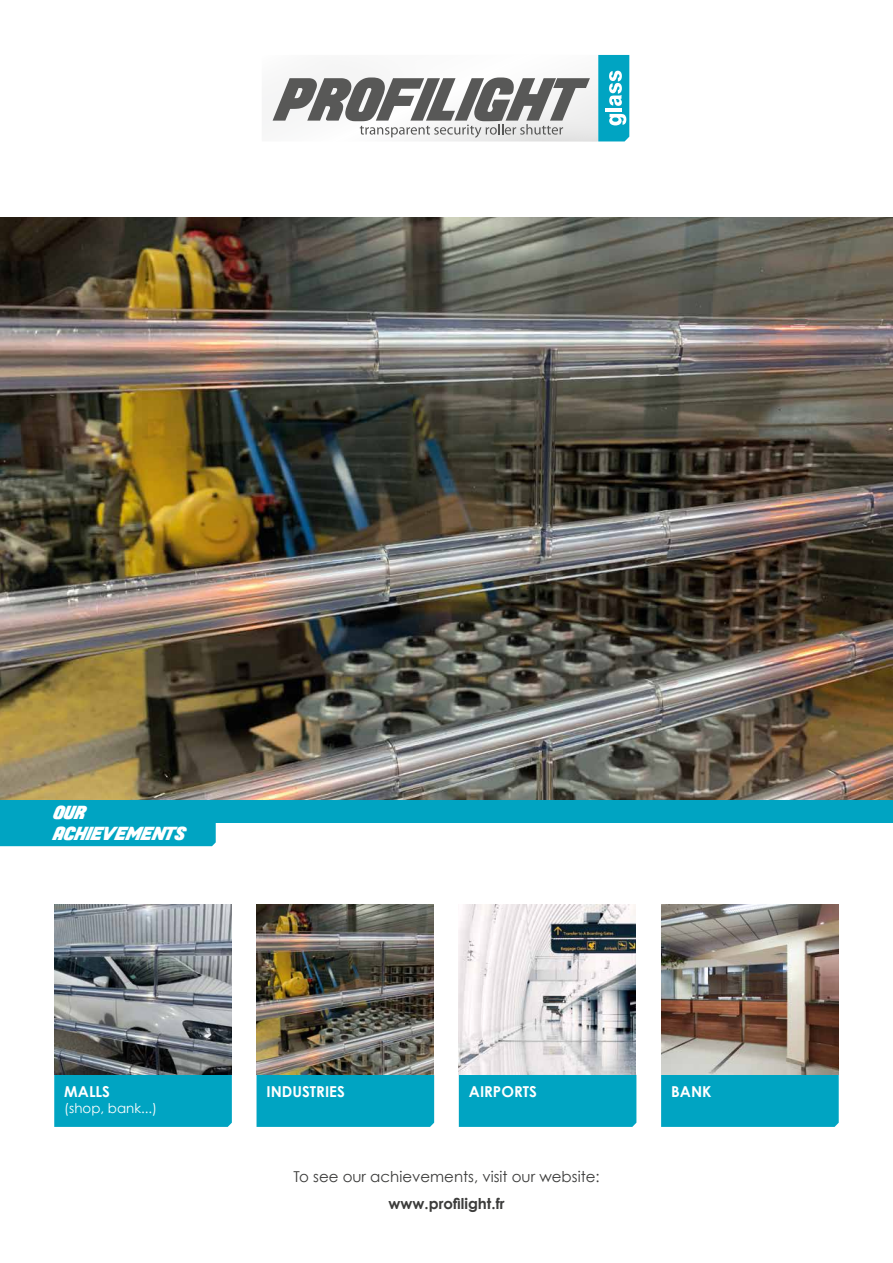
<style>
.page{position:relative;width:893px;height:1263px;background:#fff}
.page>*{position:absolute;margin:0;border:0;box-sizing:border-box;transform-origin:0 0}
.t1{font:18px/21.6px "Longhaul";color:#fff}
.t2{font:15px "Century Gothic";color:#3c3c3b}
.t3{font:700 15px "Century Gothic";color:#fff}
.t4{font:700 15px "Century Gothic";color:#3c3c3b}
.t5{font:13.35px "Century Gothic";color:#fff}
</style>
<div class="page">
<div style="left:0;top:799px;width:893px;height:24px;background:#00a4c2"></div>
<svg style="left:0;top:799px;width:216px;height:47px"></svg>
<div style="left:257px;top:1075px;width:177px;height:52px;background:#00a4c2"></div>
<div style="left:661px;top:1075px;width:178px;height:52px;background:#00a4c2"></div>
<div style="left:54px;top:1075px;width:178px;height:52px;background:#00a4c2"></div>
<div style="left:459px;top:1075px;width:177px;height:52px;background:#00a4c2"></div>
<svg style="left:272px;top:55px;width:357px;height:86px"></svg>
<img style="left:257px;top:904px;width:177px;height:171px">
<img style="left:661px;top:904px;width:177px;height:171px">
<img style="left:54px;top:904px;width:178px;height:171px">
<img style="left:459px;top:904px;width:177px;height:171px">
<img style="left:0;top:217px;width:893px;height:582px">
<p class="t1" style="left:54px;top:802px;width:134px">OUR<br>ACHIEVEMENTS</p>
<p class="t3" style="left:64px;top:1082px;width:47px">MALLS</p>
<p class="t3" style="left:267px;top:1082px;width:80px">INDUSTRIES</p>
<p class="t3" style="left:671px;top:1082px;width:42px">BANK</p>
<p class="t5" style="left:64px;top:1100px;width:94px">(shop, bank...)</p>
<p class="t3" style="left:469px;top:1082px;width:70px">AIRPORTS</p>
<p class="t2" style="left:294px;top:1168px;width:308px">To see our achievements, visit our website:</p>
<p class="t4" style="left:389px;top:1194px;width:118px">www.profilight.fr</p>
</div>
